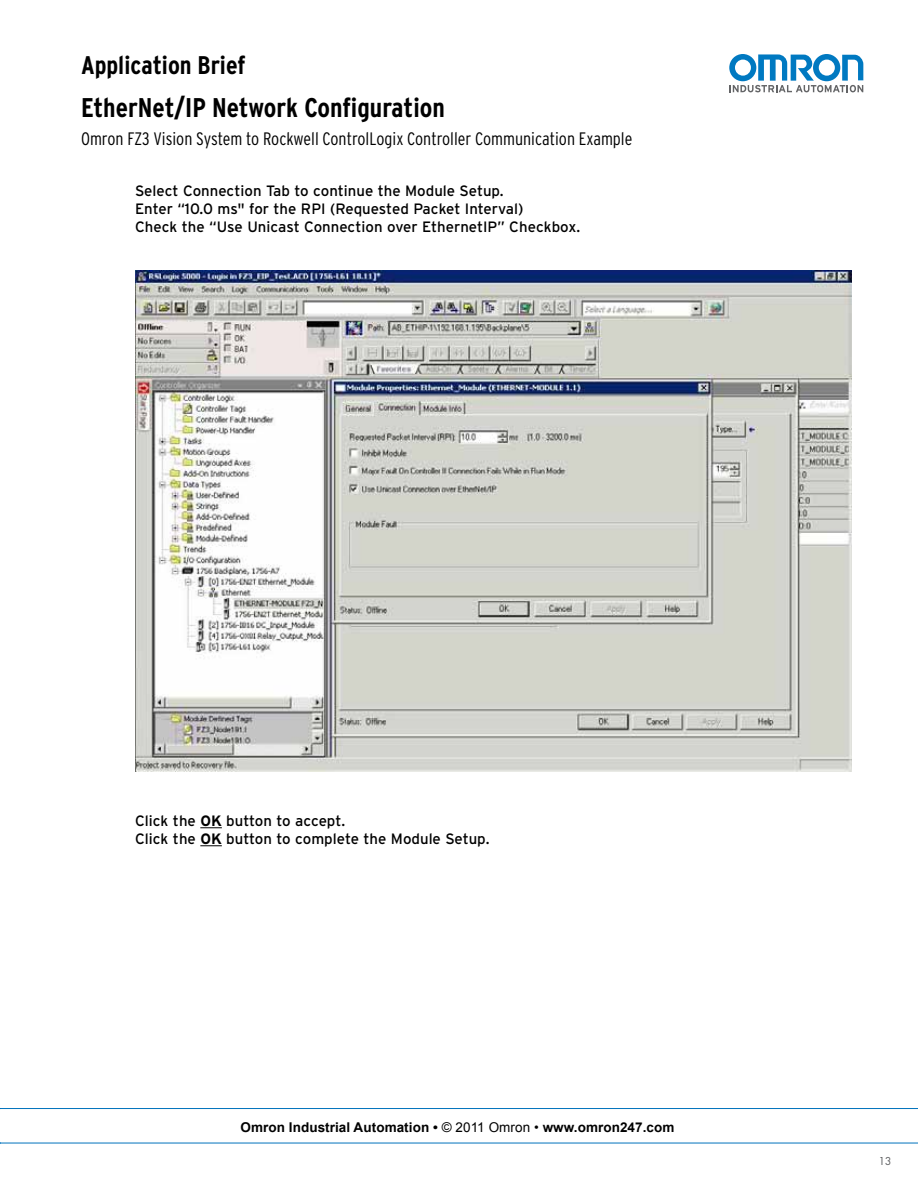
<style>
.page{position:relative;width:918px;height:1188px;background:#fff}
.page>*{position:absolute;margin:0;border:0;box-sizing:border-box;transform-origin:0 0}
.t1{font:700 condensed 27px "Interstate CE";color:#000}
.t2{font:700 condensed 25.5px "Interstate CE";color:#000}
.t3{font:300 condensed 18px "Interstate CE";color:#000}
.t4{font:15px "Interstate";color:#000}
.t5{font:700 13.5px "Arial";letter-spacing:.005em;color:#000}
.t6{font:12px "Futura";color:#5f6062}
.s1{font-weight:700}
.s2{font-weight:400}
</style>
<div class="page">
<hr style="left:0;top:1143px;width:918px;height:1px;background:#0072bc">
<hr style="left:0;top:1108px;width:918px;height:1px;background:#0072bc">
<svg style="left:729px;top:54px;width:134px;height:38px"></svg>
<svg style="left:200px;top:828px;width:22px;height:1px"></svg>
<svg style="left:200px;top:846px;width:22px;height:1px"></svg>
<img style="left:135px;top:271px;width:716px;height:501px">
<h2 class="t2" style="left:81px;top:50px;width:166px">Application Brief</h2>
<h1 class="t1" style="left:81px;top:91px;width:365px">EtherNet/IP Network Configuration</h1>
<p class="t3" style="left:81px;top:128px;width:553px">Omron FZ3 Vision System to Rockwell ControlLogix Controller Communication Example</p>
<p class="t4" style="left:135px;top:182px;width:370px">Select Connection Tab to continue the Module Setup.</p>
<p class="t4" style="left:135px;top:200px;width:390px">Enter “10.0 ms" for the RPI (Requested Packet Interval)</p>
<p class="t4" style="left:135px;top:218px;width:447px">Check the “Use Unicast Connection over EthernetIP” Checkbox.</p>
<p class="t4" style="left:135px;top:812px;width:212px">Click the <span class="s1">OK</span> button to accept.</p>
<p class="t4" style="left:135px;top:830px;width:356px">Click the <span class="s1">OK</span> button to complete the Module Setup.</p>
<p class="t5" style="left:240px;top:1118px;width:436px">Omron Industrial Automation • <span class="s2">© 2011 Omron •</span> www.omron247.com</p>
<p class="t6" style="left:879px;top:1153px;width:14px">13</p>
</div>
